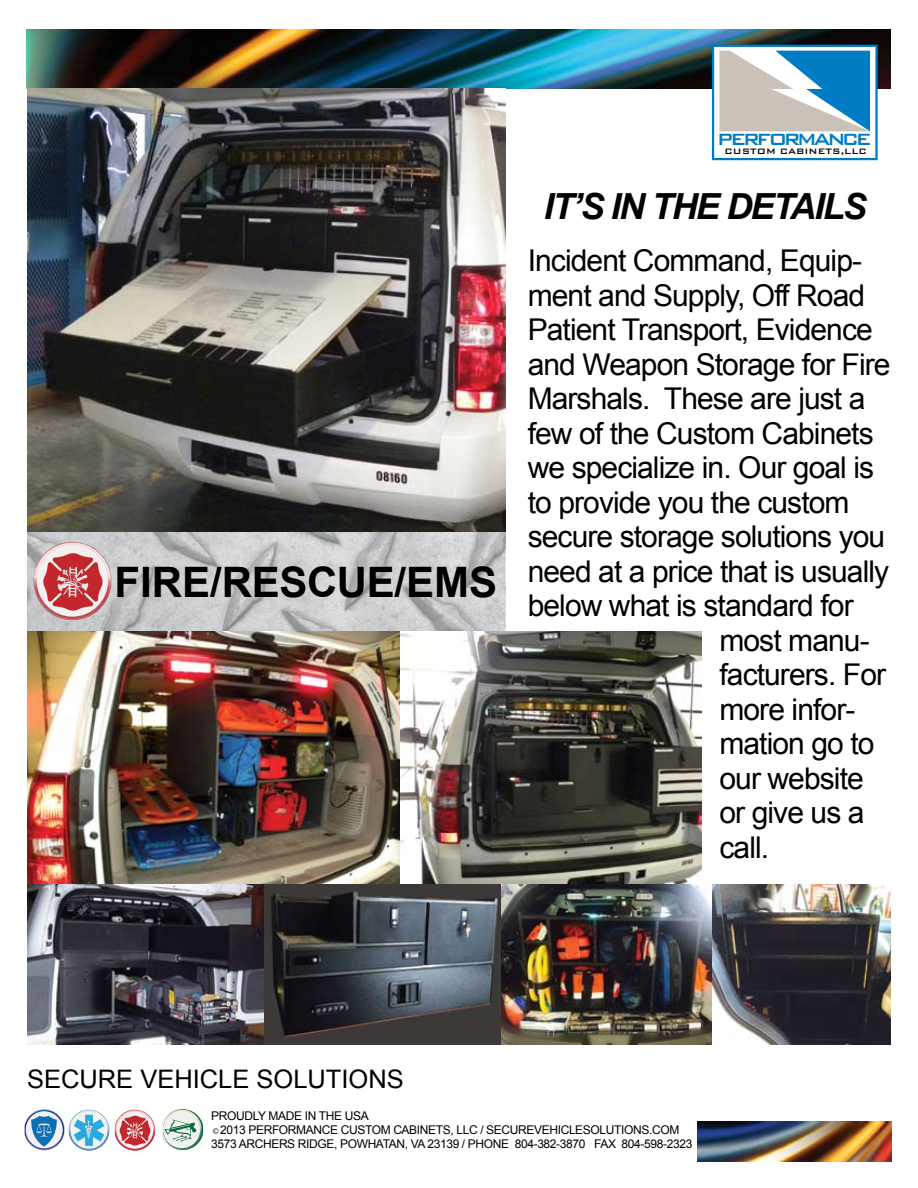
<style>
.page{position:relative;width:918px;height:1188px;background:#fff}
.page>*{position:absolute;margin:0;border:0;box-sizing:border-box;transform-origin:0 0}
.t1{font:700 42px "Arial";letter-spacing:-.005em;color:#000}
.t2{font:italic 700 36px "Arial";letter-spacing:-.05em;color:#000}
.t3{font:30px "Arial";letter-spacing:-.03em;color:#000}
.t4{font:25.5px "Arial";color:#000}
.t5{font:500 21.75px "Bank Gothic BT";letter-spacing:-.18em;color:#007cc2}
.t6{font:12px "Arial";letter-spacing:-.03em;color:#000}
.t7{font:500 10.5px "Bank Gothic BT";color:#000}
.t8{font:9px "Myriad Pro";color:#000}
</style>
<div class="page">
<img style="left:24px;top:1109px;width:179px;height:42px">
<img style="left:698px;top:1121px;width:194px;height:41px">
<img style="left:27px;top:89px;width:478px;height:543px">
<img style="left:27px;top:30px;width:864px;height:59px">
<div style="left:713px;top:46px;width:164px;height:113px;background:#fff"></div>
<div style="left:712px;top:45px;width:166px;height:115px;border:2px solid #007cc2"></div>
<svg style="left:719px;top:51px;width:151px;height:80px"></svg>
<svg style="left:34px;top:542px;width:78px;height:78px"></svg>
<img style="left:27px;top:632px;width:675px;height:253px">
<img style="left:27px;top:885px;width:864px;height:159px">
<p class="t5" style="left:717px;top:127px;width:156px">PERFORMANCE</p>
<p class="t7" style="left:725px;top:146px;width:144px">CUSTOM CABINETS,LLC</p>
<h1 class="t1" style="left:115px;top:554px;width:384px">FIRE/RESCUE/EMS</h1>
<p class="t2" style="left:544px;top:182px;width:324px">IT’S IN THE DETAILS</p>
<p class="t3" style="left:528px;top:241px;width:336px">Incident Command, Equip-</p>
<p class="t3" style="left:528px;top:276px;width:339px">ment and Supply, Off Road</p>
<p class="t3" style="left:528px;top:310px;width:347px">Patient Transport, Evidence</p>
<p class="t3" style="left:528px;top:345px;width:364px">and Weapon Storage for Fire</p>
<p class="t3" style="left:528px;top:379px;width:339px">Marshals. These are just a</p>
<p class="t3" style="left:528px;top:414px;width:347px">few of the Custom Cabinets</p>
<p class="t3" style="left:528px;top:448px;width:348px">we specialize in. Our goal is</p>
<p class="t3" style="left:528px;top:483px;width:323px">to provide you the custom</p>
<p class="t3" style="left:528px;top:517px;width:359px">secure storage solutions you</p>
<p class="t3" style="left:528px;top:552px;width:363px">need at a price that is usually</p>
<p class="t3" style="left:528px;top:586px;width:327px">below what is standard for</p>
<p class="t3" style="left:719px;top:621px;width:152px">most manu-</p>
<p class="t3" style="left:719px;top:655px;width:168px">facturers. For</p>
<p class="t3" style="left:719px;top:690px;width:138px">more infor-</p>
<p class="t3" style="left:719px;top:724px;width:157px">mation go to</p>
<p class="t3" style="left:719px;top:759px;width:146px">our website</p>
<p class="t3" style="left:719px;top:793px;width:147px">or give us a</p>
<p class="t3" style="left:719px;top:828px;width:51px">call.</p>
<p class="t4" style="left:27px;top:1062px;width:378px">SECURE VEHICLE SOLUTIONS</p>
<p class="t6" style="left:211px;top:1108px;width:159px">PROUDLY MADE IN THE USA</p>
<p class="t6" style="left:220px;top:1122px;width:461px">2013 PERFORMANCE CUSTOM CABINETS, LLC / SECUREVEHICLESOLUTIONS.COM</p>
<p class="t6" style="left:211px;top:1136px;width:483px">3573 ARCHERS RIDGE, POWHATAN, VA 23139 / PHONE 804-382-3870 FAX 804-598-2323</p>
<p class="t8" style="left:213px;top:1125px;width:8px">©</p>
</div>
